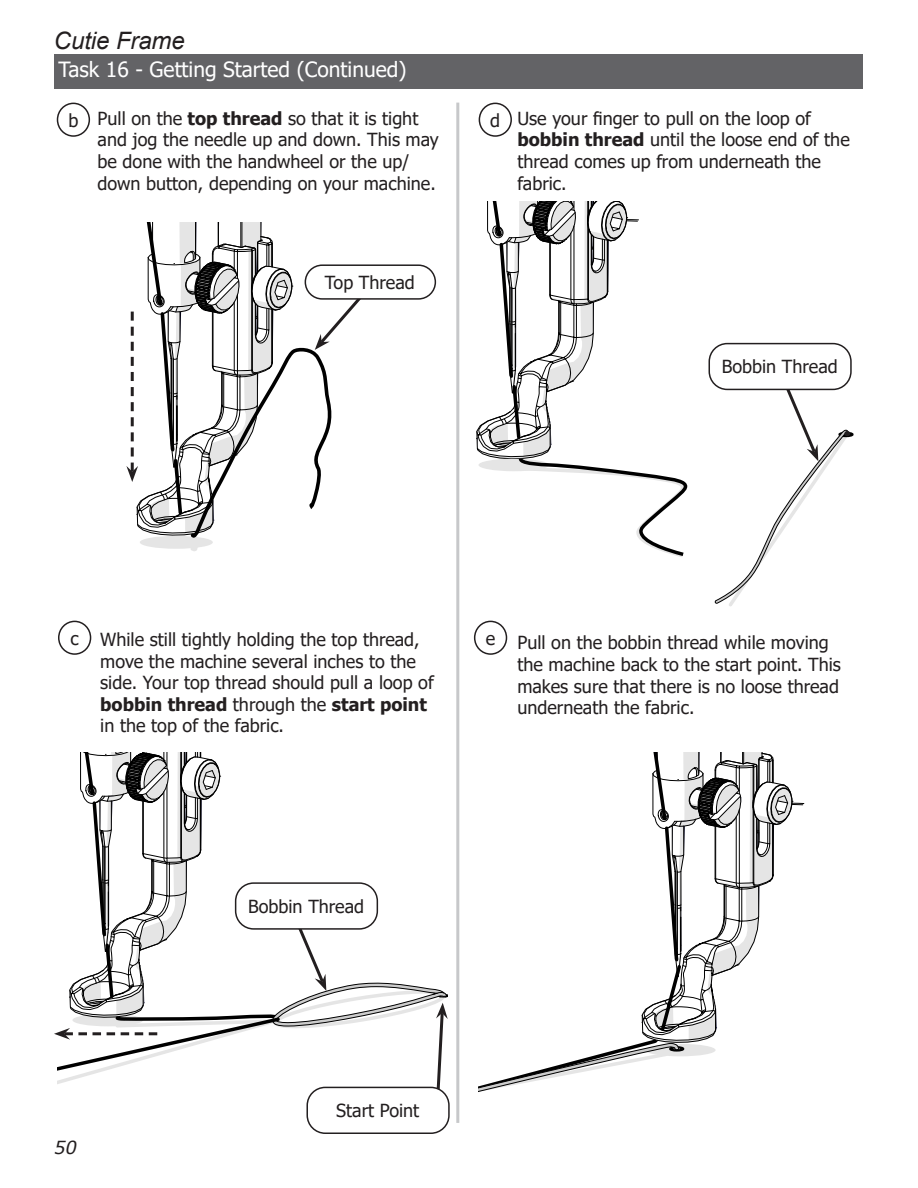
<style>
.page{position:relative;width:918px;height:1188px;background:#fff}
.page>*{position:absolute;margin:0;border:0;box-sizing:border-box;transform-origin:0 0}
.t1{font:italic 24px "Arial";letter-spacing:-.005em;color:#231f20}
.MiniHeader{font:21px "Tahoma";color:#fff}
.t2{font:18px/21.6px "Tahoma";color:#231f20}
.t3{font:italic 18px "Verdana";color:#231f20}
.s1{font-weight:700}
</style>
<div class="page">
<div style="left:54px;top:54px;width:808px;height:34px;background:#636366"></div>
<svg style="left:126px;top:223px;width:234px;height:328px"></svg>
<div style="left:305px;top:265px;width:130px;height:34px;background:#fff;border-radius:17px"></div>
<div style="left:305px;top:264px;width:131px;height:36px;border:2px solid #231f20;border-radius:17px"></div>
<svg style="left:479px;top:752px;width:326px;height:340px"></svg>
<hr style="left:456px;top:103px;width:3px;height:1020px;background:#c7c8ca">
<div style="left:838px;top:432px;width:16px;height:5px;border:2px solid #000;border-radius:50%"></div>
<svg style="left:476px;top:201px;width:212px;height:356px"></svg>
<div style="left:306px;top:1087px;width:144px;height:47px;border:2px solid #231f20;border-radius:18px"></div>
<svg style="left:54px;top:752px;width:394px;height:358px"></svg>
<div style="left:57px;top:103px;width:33px;height:34px;border:2px solid #231f20;border-radius:50%"></div>
<div style="left:58px;top:621px;width:33px;height:34px;border:2px solid #231f20;border-radius:50%"></div>
<div style="left:479px;top:103px;width:33px;height:34px;border:2px solid #231f20;border-radius:50%"></div>
<div style="left:474px;top:621px;width:33px;height:34px;border:2px solid #231f20;border-radius:50%"></div>
<svg style="left:714px;top:380px;width:138px;height:227px"></svg>
<div style="left:709px;top:344px;width:142px;height:45px;background:#fff;border-radius:18px"></div>
<div style="left:709px;top:343px;width:143px;height:47px;border:2px solid #231f20;border-radius:18px"></div>
<h1 class="t1" style="left:54px;top:25px;width:132px">Cutie Frame</h1>
<p class="MiniHeader" style="left:59px;top:55px;width:349px">Task 16 - Getting Started (Continued)</p>
<p class="t2" style="left:98px;top:108px;width:343px">Pull on the <span class="s1">top thread</span> so that it is tight and jog the needle up and down. This may be done with the handwheel or the up/ down button, depending on your machine.</p>
<p class="t2" style="left:68px;top:110px;width:11px">b</p>
<p class="t2" style="left:325px;top:273px;width:91px">Top Thread</p>
<p class="t2" style="left:490px;top:110px;width:11px">d</p>
<p class="t2" style="left:517px;top:108px;width:334px">Use your finger to pull on the loop of <span class="s1">bobbin thread</span> until the loose end of the thread comes up from underneath the fabric.</p>
<p class="t2" style="left:722px;top:357px;width:117px">Bobbin Thread</p>
<p class="t2" style="left:71px;top:628px;width:10px">c</p>
<p class="t2" style="left:100px;top:630px;width:335px">While still tightly holding the top thread, move the machine several inches to the side. Your top thread should pull a loop of <span class="s1">bobbin thread</span> through the <span class="s1">start point </span>in the top of the fabric.</p>
<p class="t2" style="left:486px;top:628px;width:11px">e</p>
<p class="t2" style="left:517px;top:633px;width:325px">Pull on the bobbin thread while moving the machine back to the start point. This makes sure that there is no loose thread underneath the fabric.</p>
<p class="t2" style="left:248px;top:897px;width:117px">Bobbin Thread</p>
<p class="t3" style="left:54px;top:1135px;width:24px">50</p>
<p class="t2" style="left:336px;top:1101px;width:85px">Start Point</p>
</div>
